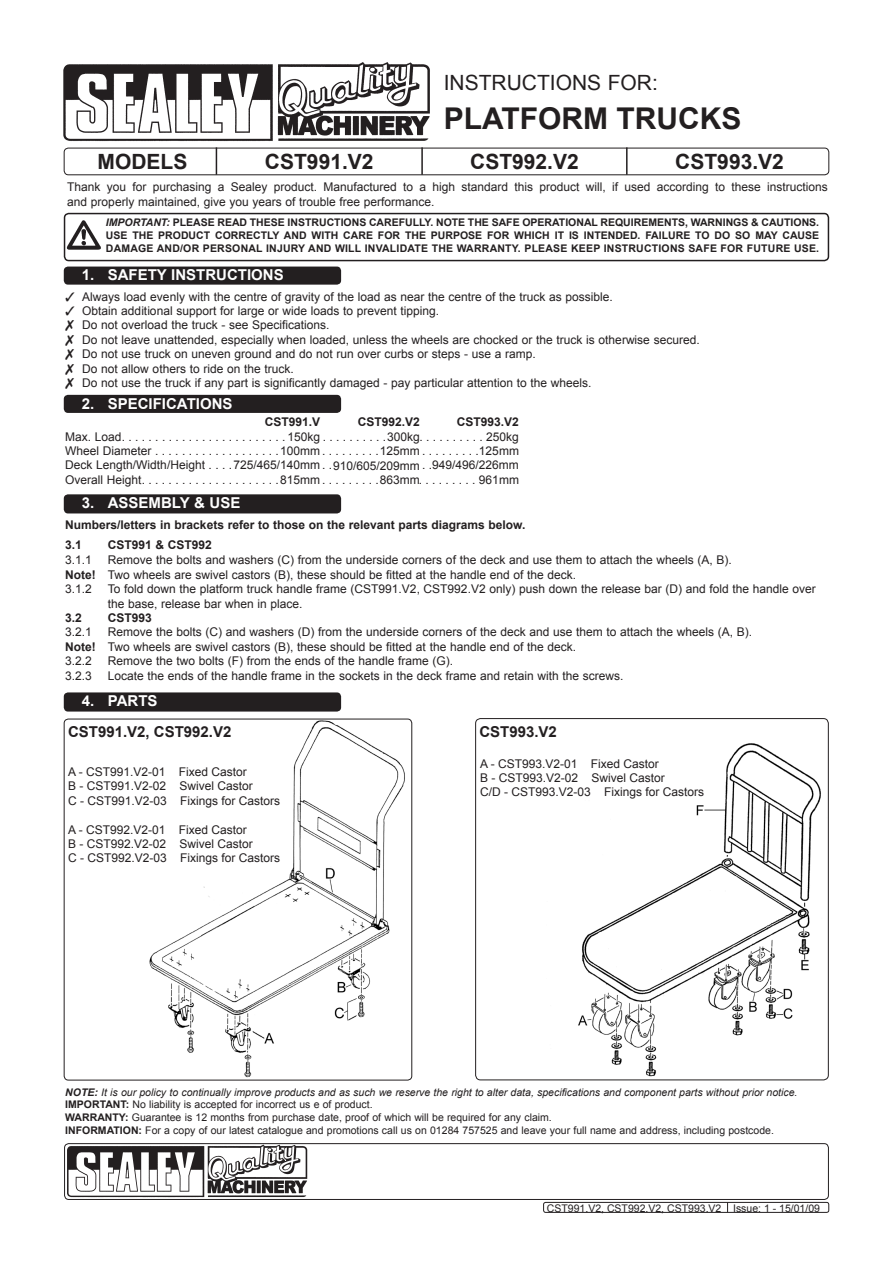
<style>
.page{position:relative;width:893px;height:1263px;background:#fff}
.page>*{position:absolute;margin:0;border:0;box-sizing:border-box;transform-origin:0 0}
.t1{font:700 30px "Arial";color:#231f20}
.t2{font:700 21px "Arial";color:#231f20}
.t3{font:21px "Arial";color:#231f20}
.Chapter_Header{font:700 15px "Arial";color:#fff}
.t4{font:700 15px "Arial";color:#231f20}
.t5{font:12px "Arial";color:#231f20}
.Text_Header{font:700 12px "Arial";color:#231f20}
.t6{font:10.5px "Arial";color:#231f20}
.t7{font:700 10.5px/12.6px "Arial";letter-spacing:.02em;color:#231f20;text-align:justify}
.t8{font:italic 10.5px "Arial";color:#231f20}
.s1{font-style:italic}
.s2{font-weight:700}
</style>
<div class="page">
<img style="left:149px;top:719px;width:263px;height:361px">
<div style="left:64px;top:719px;width:348px;height:361px;border:1px solid #231f20;border-radius:4px"></div>
<img style="left:578px;top:743px;width:249px;height:337px">
<div style="left:475px;top:718px;width:354px;height:362px;border:1px solid #231f20;border-radius:5px"></div>
<div style="left:64px;top:267px;width:277px;height:18px;background:#231f20;border-radius:4px"></div>
<div style="left:64px;top:213px;width:765px;height:48px;border:2px solid #231f20;border-radius:4px"></div>
<img style="left:67px;top:220px;width:34px;height:30px">
<div style="left:64px;top:395px;width:277px;height:18px;background:#231f20;border-radius:4px"></div>
<div style="left:64px;top:494px;width:277px;height:19px;background:#231f20;border-radius:4px"></div>
<div style="left:64px;top:1143px;width:765px;height:57px;border:1px solid #231f20;border-radius:4px"></div>
<img style="left:65px;top:1144px;width:244px;height:55px">
<img style="left:63px;top:62px;width:367px;height:79px">
<div style="left:64px;top:692px;width:277px;height:19px;background:#231f20;border-radius:4px"></div>
<svg style="left:216px;top:147px;width:1px;height:26px"></svg>
<hr style="left:421px;top:147px;width:2px;height:28px;background:#231f20">
<hr style="left:626px;top:147px;width:2px;height:28px;background:#231f20">
<div style="left:64px;top:148px;width:765px;height:27px;border:1px solid #231f20;border-radius:4px"></div>
<div style="left:543px;top:1202px;width:286px;height:11px;border:1px solid #231f20;border-radius:2px"></div>
<p class="t3" style="left:444px;top:69px;width:216px">Instructions for:</p>
<p class="t1" style="left:444px;top:98px;width:299px">PLATFORM TRUCKs</p>
<p class="t2" style="left:98px;top:147px;width:90px">MODELS</p>
<p class="t2" style="left:265px;top:147px;width:110px">CST991.V2</p>
<p class="t2" style="left:470px;top:147px;width:110px">CST992.V2</p>
<p class="t2" style="left:675px;top:147px;width:110px">CST993.V2</p>
<p class="t5" style="left:67px;top:179px;width:762px">Thank you for purchasing a Sealey product. Manufactured to a high standard this product will, if used according to these instructions</p>
<p class="t5" style="left:67px;top:194px;width:369px">and properly maintained, give you years of trouble free performance.</p>
<p class="t7" style="left:106px;top:217px;width:715px"><span class="s1">IMPORTANT:</span> PLEASE READ THESE INSTRUCTIONS CAREFULLY. NOTE THE SAFE OPERATIONAL REQUIREMENTS, WARNINGS &amp; CAUTIONS.<br>USE THE PRODUCT CORRECTLY AND WITH CARE FOR THE PURPOSE FOR WHICH IT IS INTENDED. FAILURE TO DO SO MAY CAUSE DAMAGE AND/OR PERSONAL INJURY AND WILL INVALIDATE THE WARRANTY. PLEASE KEEP INSTRUCTIONS SAFE FOR FUTURE USE.</p>
<p class="Chapter_Header" style="left:82px;top:265px;width:202px">1. SAFETY INSTRUCTIONS</p>
<p class="t5" style="left:65px;top:289px;width:549px">✓ Always load evenly with the centre of gravity of the load as near the centre of the truck as possible.</p>
<p class="t5" style="left:65px;top:303px;width:375px">✓ Obtain additional support for large or wide loads to prevent tipping.</p>
<p class="t5" style="left:82px;top:317px;width:249px">Do not overload the truck - see Specifications.</p>
<p class="t5" style="left:82px;top:332px;width:619px">Do not leave unattended, especially when loaded, unless the wheels are chocked or the truck is otherwise secured.</p>
<p class="t5" style="left:82px;top:346px;width:455px">Do not use truck on uneven ground and do not run over curbs or steps - use a ramp.</p>
<p class="t5" style="left:82px;top:361px;width:213px">Do not allow others to ride on the truck.</p>
<p class="t5" style="left:82px;top:375px;width:511px">Do not use the truck if any part is significantly damaged - pay particular attention to the wheels.</p>
<p class="Chapter_Header" style="left:82px;top:394px;width:151px">2. SPECIFICATIONS</p>
<p class="Text_Header" style="left:265px;top:414px;width:57px">CST991.V</p>
<p class="t5" style="left:65px;top:429px;width:61px">Max. Load ........................</p>
<p class="t5" style="left:288px;top:429px;width:233px">150kg . . . . . . . . . .300kg. . . . . . . . . . 250kg</p>
<p class="t5" style="left:65px;top:443px;width:91px">Wheel Diameter ...................</p>
<p class="t5" style="left:280px;top:443px;width:240px">100mm . . . . . . . . .125mm . . . . . . . . .125mm</p>
<p class="t5" style="left:65px;top:457px;width:144px">Deck Length/Width/Height ....</p>
<p class="t5" style="left:234px;top:457px;width:287px">725/465/140mm. .910/605/209mm . .949/496/226mm</p>
<p class="t5" style="left:65px;top:472px;width:81px">Overall Height ....................</p>
<p class="t5" style="left:280px;top:472px;width:240px">815mm . . . . . . . . .863mm. . . . . . . . . 961mm</p>
<p class="Text_Header" style="left:358px;top:414px;width:64px">CST992.V2</p>
<p class="Text_Header" style="left:457px;top:414px;width:64px">CST993.V2</p>
<p class="Chapter_Header" style="left:82px;top:493px;width:158px">3. ASSEMBLY &amp; use</p>
<p class="Text_Header" style="left:65px;top:517px;width:462px">Numbers/letters in brackets refer to those on the relevant parts diagrams below.</p>
<p class="Text_Header" style="left:65px;top:537px;width:18px">3.1</p>
<p class="Text_Header" style="left:108px;top:537px;width:106px">CST991 &amp; CST992</p>
<p class="t5" style="left:65px;top:552px;width:668px">3.1.1 Remove the bolts and washers (C) from the underside corners of the deck and use them to attach the wheels (A, B).</p>
<p class="t5" style="left:65px;top:567px;width:512px"><span class="s2">Note!</span> Two wheels are swivel castors (B), these should be fitted at the handle end of the deck.</p>
<p class="t5" style="left:65px;top:581px;width:299px">3.1.2 To fold down the platform truck handle frame (CST</p>
<p class="t5" style="left:379px;top:581px;width:54px">991.V2, CST</p>
<p class="t5" style="left:448px;top:581px;width:370px">992.V2 only) push down the release bar (D) and fold the handle over</p>
<p class="t5" style="left:108px;top:596px;width:196px">the base, release bar when in place.</p>
<p class="Text_Header" style="left:65px;top:610px;width:18px">3.2</p>
<p class="Text_Header" style="left:108px;top:610px;width:46px">CST993</p>
<p class="t5" style="left:65px;top:624px;width:688px">3.2.1 Remove the bolts (C) and washers (D) from the underside corners of the deck and use them to attach the wheels (A, B).</p>
<p class="t5" style="left:65px;top:639px;width:512px"><span class="s2">Note!</span> Two wheels are swivel castors (B), these should be fitted at the handle end of the deck.</p>
<p class="t5" style="left:65px;top:653px;width:390px">3.2.2 Remove the two bolts (F) from the ends of the handle frame (G).</p>
<p class="t5" style="left:65px;top:668px;width:28px">3.2.3</p>
<p class="t5" style="left:108px;top:668px;width:517px">Locate the ends of the handle frame in the sockets in the deck frame and retain with the screws.</p>
<p class="Chapter_Header" style="left:82px;top:691px;width:76px">4. PARTS</p>
<p class="t4" style="left:68px;top:721px;width:165px">CST991.V2, CST992.V2</p>
<p class="t4" style="left:479px;top:722px;width:79px">CST993.V2</p>
<p class="t5" style="left:68px;top:764px;width:27px">A - CST</p>
<p class="t5" style="left:110px;top:764px;width:138px">991.V2-01 Fixed Castor</p>
<p class="t5" style="left:68px;top:778px;width:28px">B - CST</p>
<p class="t5" style="left:111px;top:778px;width:144px">991.V2-02 Swivel Castor</p>
<p class="t5" style="left:68px;top:793px;width:29px">C - CST</p>
<p class="t5" style="left:111px;top:793px;width:170px">991.V2-03 Fixings for Castors</p>
<p class="t5" style="left:68px;top:821px;width:27px">A - CST</p>
<p class="t5" style="left:110px;top:821px;width:138px">992.V2-01 Fixed Castor</p>
<p class="t5" style="left:68px;top:836px;width:28px">B - CST</p>
<p class="t5" style="left:111px;top:836px;width:144px">992.V2-02 Swivel Castor</p>
<p class="t5" style="left:68px;top:850px;width:29px">C - CST</p>
<p class="t5" style="left:111px;top:850px;width:170px">992.V2-03 Fixings for Castors</p>
<p class="t5" style="left:480px;top:756px;width:27px">A - CST</p>
<p class="t5" style="left:522px;top:756px;width:138px">993.V2-01 Fixed Castor</p>
<p class="t5" style="left:480px;top:770px;width:28px">B - CST</p>
<p class="t5" style="left:523px;top:770px;width:144px">993.V2-02 Swivel Castor</p>
<p class="t5" style="left:480px;top:784px;width:41px">C/D - CST</p>
<p class="t5" style="left:535px;top:784px;width:170px">993.V2-03 Fixings for Castors</p>
<p class="t8" style="left:65px;top:1085px;width:734px"><span class="s2">NOTE:</span> It is our policy to continually improve products and as such we reserve the right to alter data, specifications and component parts without prior notice.</p>
<p class="t6" style="left:65px;top:1098px;width:309px"><span class="s2">IMPORTANT:</span> No liability is accepted for incorrect us e of product.</p>
<p class="t6" style="left:65px;top:1110px;width:488px"><span class="s2">WARRANTY:</span> Guarantee is 12 months from purchase date, proof of which will be required for any claim.</p>
<p class="t6" style="left:65px;top:1123px;width:710px"><span class="s2">INFORMATION:</span> For a copy of our latest catalogue and promotions call us on 01284 757525 and leave your full name and address, including postcode.</p>
<p class="t6" style="left:547px;top:1201px;width:8px">CST</p>
<p class="t6" style="left:568px;top:1201px;width:47px">991.V2, CST</p>
<p class="t6" style="left:628px;top:1201px;width:47px">992.V2, CST</p>
<p class="t6" style="left:688px;top:1201px;width:133px">993.V2 Issue: 1 - 15/01/09</p>
</div>
